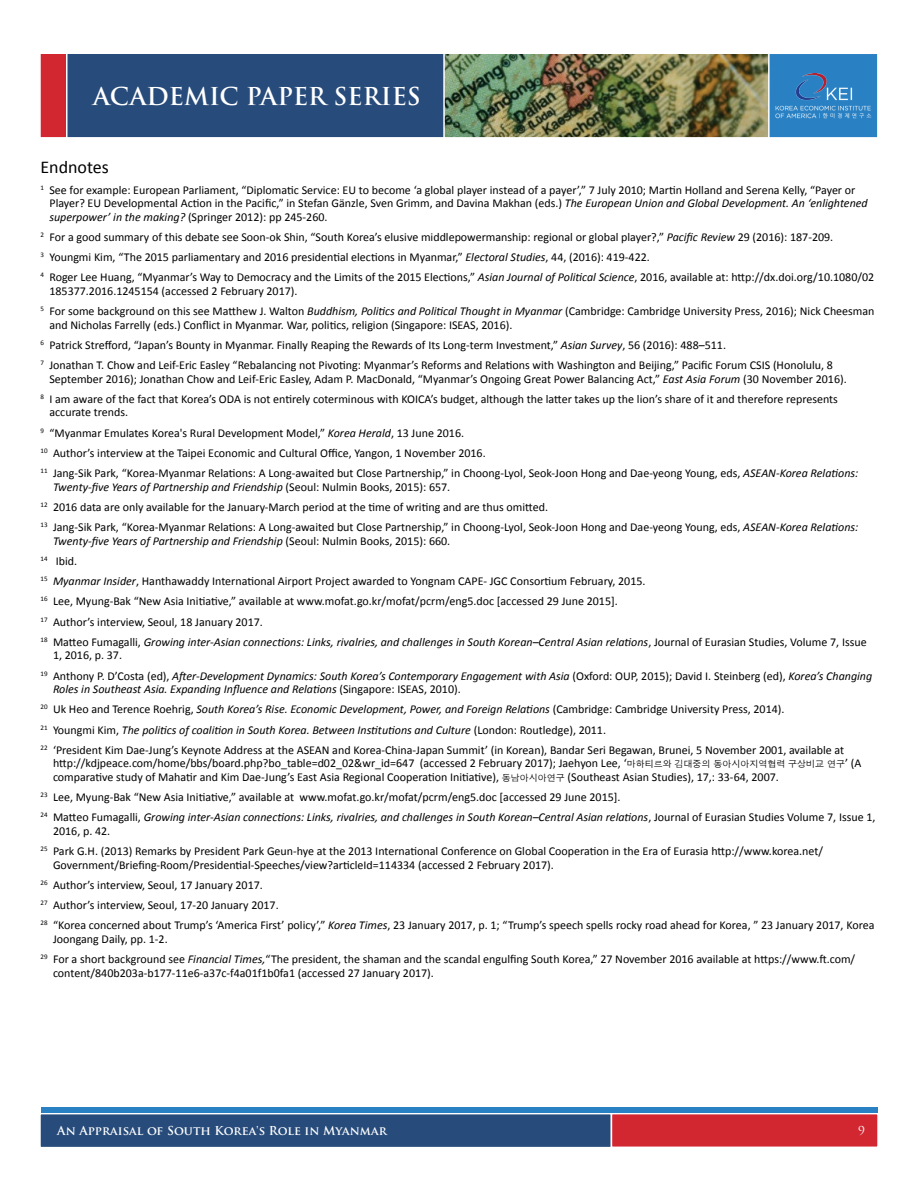
<style>
.page{position:relative;width:918px;height:1188px;background:#fff}
.page>*{position:absolute;margin:0;border:0;box-sizing:border-box;transform-origin:0 0}
.t1{font:700 24px "Trajan Pro";color:#fff}
.t2{font:18px "Calibri";color:#000}
.t3{font:12px/20.2px "Calibri";color:#000}
.t4{font:italic 12px/20.2px "Calibri";color:#000}
.t5{font:700 12px "Trajan Pro";color:#fff}
.t6{font:12px "Trajan Pro";color:#fff}
.s1{font-style:italic}
.s2{font-style:normal}
.s3{font-family:"Apple Gothic";font-size:9px}
</style>
<div class="page">
<div style="left:63px;top:52px;width:789px;height:87px;background:#274b7a;border:2px solid #fff"></div>
<div style="left:39px;top:52px;width:29px;height:87px;background:#d22631;border:2px solid #fff"></div>
<div style="left:767px;top:53px;width:112px;height:86px;background:#2981c4;border:2px solid #fff"></div>
<div style="left:39px;top:1113px;width:573px;height:35px;background:#274b7a;border:2px solid #fff"></div>
<div style="left:611px;top:1113px;width:268px;height:35px;background:#d22631;border:2px solid #fff"></div>
<div style="left:41px;top:1107px;width:836px;height:6px;background:#2981c4"></div>
<img style="left:443px;top:52px;width:327px;height:87px">
<img style="left:776px;top:74px;width:96px;height:44px">
<h1 class="t1" style="left:93px;top:81px;width:329px">ACADEMIC PAPER SERIES</h1>
<h2 class="t2" style="left:40px;top:156px;width:70px">Endnotes</h2>
<p class="t3" style="left:49px;top:182px;width:820px;line-height:13.5px;text-indent:-9px"><sup>1</sup> See for example: European Parliament, “Diplomatic Service: EU to become ‘a global player instead of a payer’,” 7 July 2010; Martin Holland and Serena Kelly, “Payer or<br>Player? EU Developmental Action in the Pacific,” in Stefan Gänzle, Sven Grimm, and Davina Makhan (eds.) <span class="s1">The European Union and Global Development. An ‘enlightened superpower’ in the making?</span> (Springer 2012): pp 245-260.</p>
<p class="t3" style="left:40px;top:226px;width:835px"><sup>2</sup> For a good summary of this debate see Soon-ok Shin, “South Korea’s elusive middlepowermanship: regional or global player?,” <span class="s1">Pacific Review</span> 29 (2016): 187-209.<br><sup>3</sup> Youngmi Kim, “The 2015 parliamentary and 2016 presidential elections in Myanmar,” <span class="s1">Electoral Studies</span>, 44, (2016): 419-422.<br><sup>4</sup> Roger Lee Huang, “Myanmar’s Way to Democracy and the Limits of the 2015 Elections,” <span class="s1">Asian Journal of Political Science</span>, 2016, available at: http://dx.doi.org/10.1080/02</p>
<p class="t3" style="left:40px;top:280px;width:836px;text-indent:9px">185377.2016.1245154 (accessed 2 February 2017).<br><sup>5</sup> For some background on this see Matthew J. Walton <span class="s1">Buddhism, Politics and Political Thought in Myanmar</span> (Cambridge: Cambridge University Press, 2016); Nick Cheesman</p>
<p class="t3" style="left:40px;top:314px;width:794px;text-indent:9px">and Nicholas Farrelly (eds.) Conflict in Myanmar. War, politics, religion (Singapore: ISEAS, 2016).<br><sup>6</sup> Patrick Strefford, “Japan’s Bounty in Myanmar. Finally Reaping the Rewards of Its Long-term Investment,” <span class="s1">Asian Survey</span>, 56 (2016): 488–511.<br><sup>7</sup> Jonathan T. Chow and Leif-Eric Easley “Rebalancing not Pivoting: Myanmar’s Reforms and Relations with Washington and Beijing,” Pacific Forum CSIS (Honolulu, 8</p>
<p class="t3" style="left:40px;top:368px;width:808px;text-indent:9px">September 2016); Jonathan Chow and Leif-Eric Easley, Adam P. MacDonald, “Myanmar’s Ongoing Great Power Balancing Act,” <span class="s1">East Asia Forum</span> (30 November 2016).<br><sup>8</sup> I am aware of the fact that Korea’s ODA is not entirely coterminous with KOICA’s budget, although the latter takes up the lion’s share of it and therefore represents</p>
<p class="t3" style="left:40px;top:402px;width:819px;text-indent:9px">accurate trends.<br><sup>9</sup> “Myanmar Emulates Korea's Rural Development Model,” <span class="s1">Korea Herald</span>, 13 June 2016.<br><sup>10</sup> Author’s interview at the Taipei Economic and Cultural Office, Yangon, 1 November 2016.<br><sup>11</sup> Jang-Sik Park, “Korea-Myanmar Relations: A Long-awaited but Close Partnership,” in Choong-Lyol, Seok-Joon Hong and Dae-yeong Young, eds, <span class="s1">ASEAN-Korea Relations:</span></p>
<p class="t3" style="left:40px;top:476px;width:819px;text-indent:13px"><span class="s1">Twenty-five Years of Partnership and Friendship</span> (Seoul: Nulmin Books, 2015): 657.<br><sup>12</sup> 2016 data are only available for the January-March period at the time of writing and are thus omitted.<br><sup>13</sup> Jang-Sik Park, “Korea-Myanmar Relations: A Long-awaited but Close Partnership,” in Choong-Lyol, Seok-Joon Hong and Dae-yeong Young, eds, <span class="s1">ASEAN-Korea Relations:</span></p>
<p class="t3" style="left:40px;top:530px;width:828px;text-indent:13px"><span class="s1">Twenty-five Years of Partnership and Friendship</span> (Seoul: Nulmin Books, 2015): 660.<br><sup>14</sup> Ibid.<br><sup>15</sup> <span class="s1">Myanmar Insider</span>, Hanthawaddy International Airport Project awarded to Yongnam CAPE- JGC Consortium February, 2015.<br><sup>16</sup> Lee, Myung-Bak “New Asia Initiative,” available at www.mofat.go.kr/mofat/pcrm/eng5.doc [accessed 29 June 2015].<br><sup>17</sup> Author’s interview, Seoul, 18 January 2017.<br><sup>18</sup> Matteo Fumagalli, <span class="s1">Growing inter-Asian connections: Links, rivalries, and challenges in South Korean–Central Asian relations</span>, Journal of Eurasian Studies, Volume 7, Issue</p>
<p class="t4" style="left:40px;top:645px;width:833px;text-indent:13px"><span class="s2">1, 2016, p. 37.<br></span><sup>19</sup> <span class="s2">Anthony P. D’Costa (ed),</span> After-Development Dynamics: South Korea’s Contemporary Engagement with Asia <span class="s2">(Oxford: OUP, 2015); David I. Steinberg (ed),</span> Korea’s Changing</p>
<p class="t3" style="left:40px;top:678px;width:805px;text-indent:13px"><span class="s1">Roles in Southeast Asia. Expanding Influence and Relations</span> (Singapore: ISEAS, 2010).<br><sup>20</sup> Uk Heo and Terence Roehrig, <span class="s1">South Korea’s Rise. Economic Development, Power, and Foreign Relations</span> (Cambridge: Cambridge University Press, 2014).<br><sup>21</sup> Youngmi Kim, <span class="s1">The politics of coalition in South Korea. Between Institutions and Culture</span> (London: Routledge), 2011.<br><sup>22</sup> ‘President Kim Dae-Jung’s Keynote Address at the ASEAN and Korea-China-Japan Summit’ (in Korean), Bandar Seri Begawan, Brunei, 5 November 2001, available at</p>
<p class="t3" style="left:53px;top:756px;width:810px;line-height:13.5px">http://kdjpeace.com/home/bbs/board.php?bo_table=d02_02&amp;wr_id=647 (accessed 2 February 2017); Jaehyon Lee, ‘<span class="s3">마하티르와 김대중의 동아시아지역협력 구상비교 연구</span>’ (A comparative study of Mahatir and Kim Dae-Jung’s East Asia Regional Cooperation Initiative), <span class="s3">동남아시아연구</span> (Southeast Asian Studies), 17,: 33-64, 2007.</p>
<p class="t3" style="left:40px;top:786px;width:836px"><sup>23</sup> Lee, Myung-Bak “New Asia Initiative,” available at www.mofat.go.kr/mofat/pcrm/eng5.doc [accessed 29 June 2015].<br><sup>24</sup> Matteo Fumagalli, <span class="s1">Growing inter-Asian connections: Links, rivalries, and challenges in South Korean–Central Asian relations</span>, Journal of Eurasian Studies Volume 7, Issue 1,</p>
<p class="t3" style="left:40px;top:820px;width:784px;text-indent:13px">2016, p. 42.<br><sup>25</sup> Park G.H. (2013) Remarks by President Park Geun-hye at the 2013 International Conference on Global Cooperation in the Era of Eurasia http://www.korea.net/</p>
<p class="t3" style="left:40px;top:854px;width:835px;text-indent:13px">Government/Briefing-Room/Presidential-Speeches/view?articleId=114334 (accessed 2 February 2017).<br><sup>26</sup> Author’s interview, Seoul, 17 January 2017.<br><sup>27</sup> Author’s interview, Seoul, 17-20 January 2017.<br><sup>28</sup> “Korea concerned about Trump’s ‘America First’ policy’,” <span class="s1">Korea Times</span>, 23 January 2017, p. 1; “Trump’s speech spells rocky road ahead for Korea, ” 23 January 2017, Korea</p>
<p class="t3" style="left:40px;top:928px;width:816px;text-indent:13px">Joongang Daily, pp. 1-2.<br><sup>29</sup> For a short background see <span class="s1">Financial Times,</span>“The president, the shaman and the scandal engulfing South Korea,” 27 November 2016 available at https://www.ft.com/</p>
<p class="t3" style="left:53px;top:962px;width:382px">content/840b203a-b177-11e6-a37c-f4a01f1b0fa1 (accessed 27 January 2017).</p>
<p class="t5" style="left:57px;top:1123px;width:331px">An Appraisal of South Korea's Role in Myanmar</p>
<p class="t6" style="left:858px;top:1123px;width:8px">9</p>
</div>
